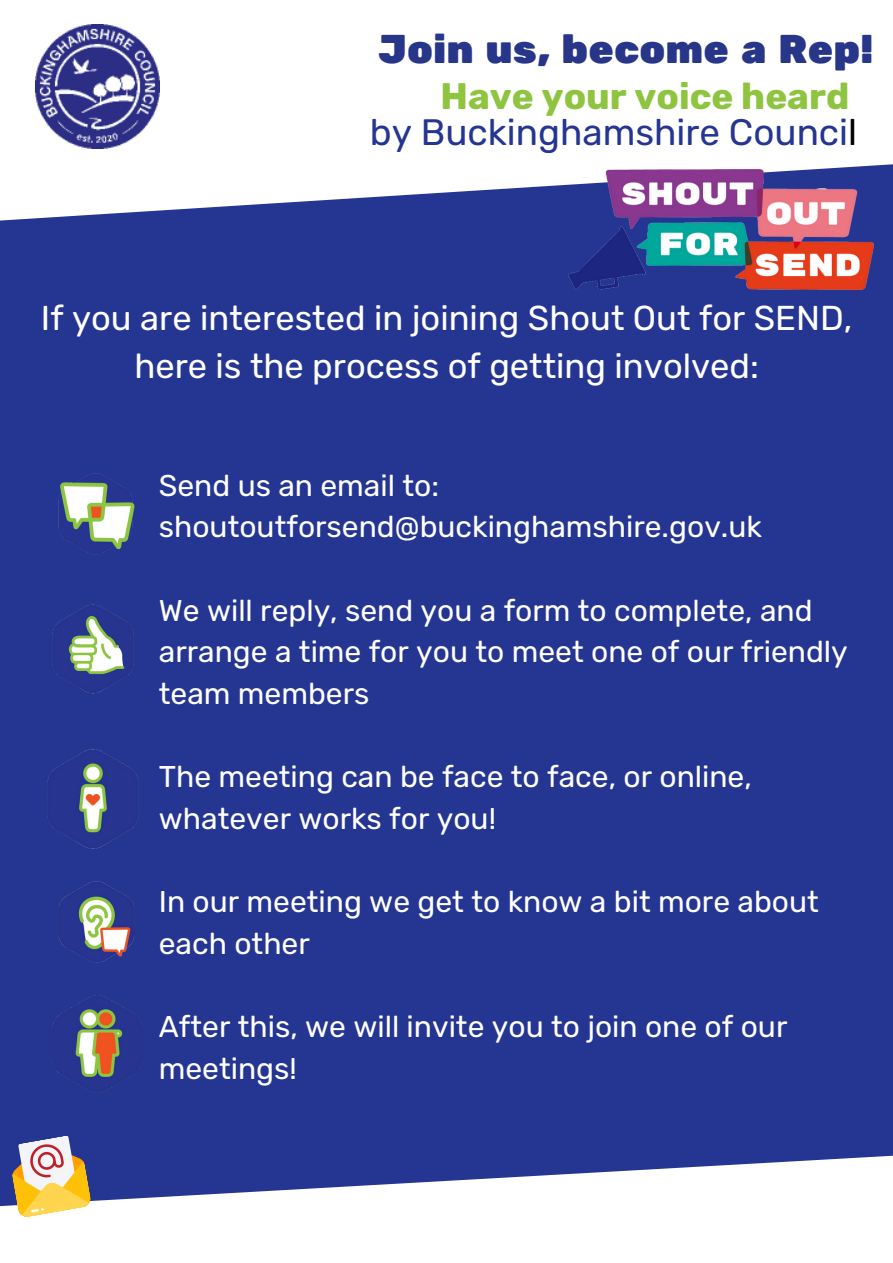
<style>
.page{position:relative;width:893px;height:1263px;background:#fff}
.page>*{position:absolute;margin:0;border:0;box-sizing:border-box;transform-origin:0 0}
.t1{font:39.97px "Rubik One";color:#283689}
.t2{font:36.75px/36.6px "Rubik";color:#253592;text-align:right}
.t3{font:34.5px/47.8px "Rubik";color:#fff;text-align:center}
.t4{font:30px/41.6px "Rubik";color:#fff}
.s1{font-weight:700;color:#8ec440}
.s2{color:#000}
</style>
<div class="page">
<div style="left:0;top:0;width:893px;height:1208px;background:#253592"></div>
<svg style="left:0;top:0;width:893px;height:221px;background:#eff0f7"></svg>
<svg style="left:0;top:1155px;width:893px;height:53px;fill:#fff"></svg>
<svg style="left:8px;top:1136px;width:84px;height:81px"></svg>
<img style="left:35px;top:25px;width:124px;height:124px">
<img style="left:569px;top:169px;width:304px;height:120px">
<img style="left:59px;top:473px;width:76px;height:82px">
<img style="left:52px;top:995px;width:91px;height:98px">
<img style="left:52px;top:604px;width:82px;height:90px">
<img style="left:58px;top:881px;width:77px;height:82px">
<img style="left:47px;top:749px;width:92px;height:100px">
<p class="t1" style="left:377px;top:26px;width:498px">Join us, become a Rep!</p>
<p class="t2" style="left:370px;top:78px;width:489px"><span class="s1">Have your voice heard<br></span>by Buckinghamshire Counci<span class="s2">l</span></p>
<p class="t3" style="left:41px;top:294px;width:813px">If you are interested in joining Shout Out for SEND, here is the process of getting involved:</p>
<p class="t4" style="left:159px;top:465px;width:605px">Send us an email to: shoutoutforsend@buckinghamshire.gov.uk</p>
<p class="t4" style="left:159px;top:589px;width:690px">We will reply, send you a form to complete, and arrange a time for you to meet one of our friendly team members</p>
<p class="t4" style="left:159px;top:756px;width:594px">The meeting can be face to face, or online, whatever works for you!</p>
<p class="t4" style="left:159px;top:881px;width:661px">In our meeting we get to know a bit more about each other</p>
<p class="t4" style="left:159px;top:1006px;width:630px">After this, we will invite you to join one of our meetings!</p>
</div>
